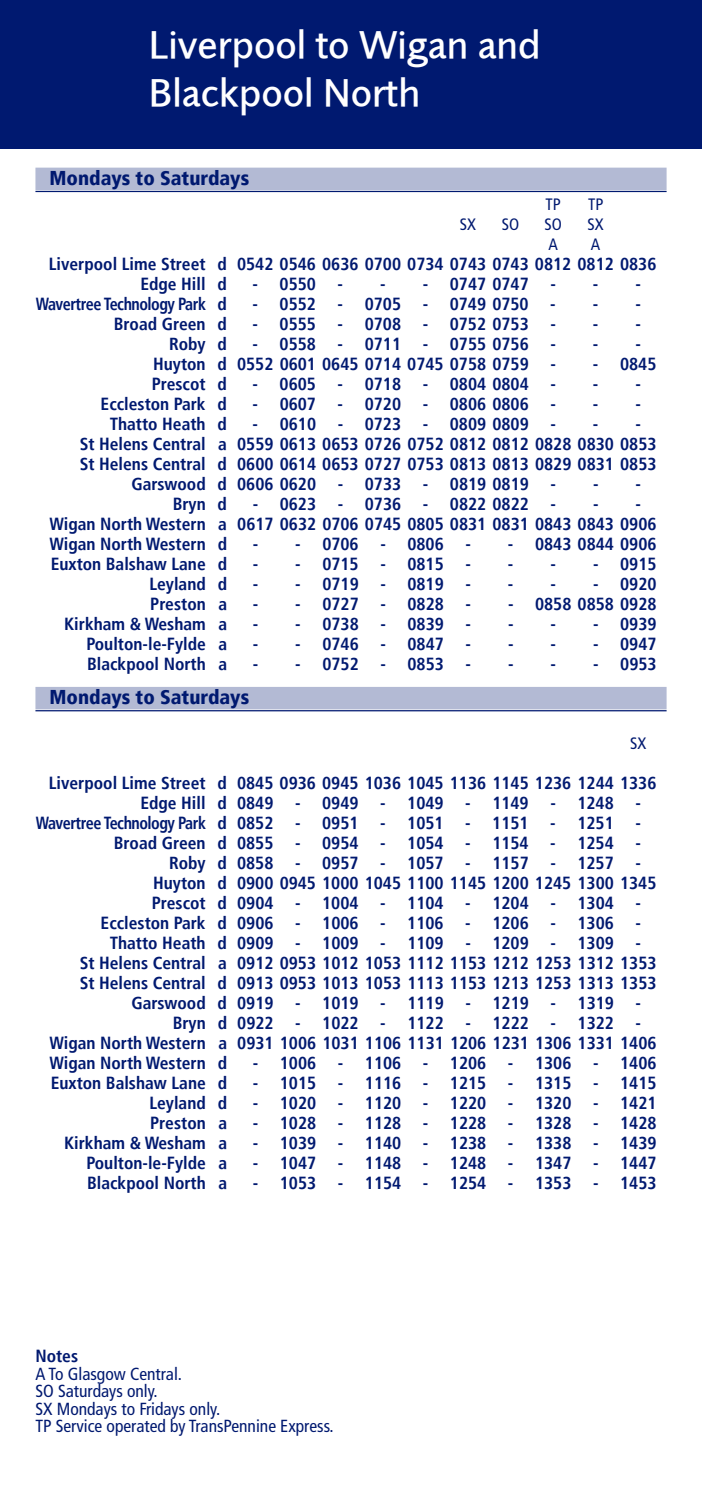
<style>
.page{position:relative;width:702px;height:1489px;background:#fff}
.page>*{position:absolute;margin:0;border:0;box-sizing:border-box;transform-origin:0 0}
.t1{font:500 40px/48px "Foundry Sans";color:#fff}
.t2{font:900 condensed 20px "Frutiger LT";color:#001970}
.t3{font:700 condensed 17.5px/20px "Frutiger LT";color:#001970}
.t4{font:condensed 17.5px/17.5px "Frutiger LT";color:#001970}
.t5{font:700 condensed 17.5px "Frutiger LT";letter-spacing:-.03em;color:#001970;scale:.92 1}
.t6{font:condensed 16.5px "Frutiger LT";color:#001970}
</style>
<div class="page">
<div style="left:0;top:0;width:702px;height:149px;background:#001970"></div>
<div style="left:35px;top:168px;width:631px;height:22px;background:#b3bad4"></div>
<hr style="left:35px;top:191px;width:631px;height:1px;background:#001970">
<div style="left:35px;top:687px;width:631px;height:22px;background:#b3bad4"></div>
<hr style="left:35px;top:710px;width:631px;height:1px;background:#001970">
<h1 class="t1" style="left:149px;top:20px;width:393px">Liverpool to Wigan and<br>Blackpool North</h1>
<p class="t2" style="left:50px;top:166px;width:201px">Mondays to Saturdays</p>
<p class="t6" style="left:545px;top:195px;width:17px">TP</p>
<p class="t6" style="left:588px;top:195px;width:17px">TP</p>
<p class="t6" style="left:460px;top:214px;width:18px">SX</p>
<p class="t6" style="left:502px;top:214px;width:19px">SO</p>
<p class="t6" style="left:544px;top:214px;width:19px">SO</p>
<p class="t6" style="left:587px;top:214px;width:18px">SX</p>
<p class="t6" style="left:548px;top:234px;width:11px">A</p>
<p class="t6" style="left:591px;top:234px;width:11px">A</p>
<p class="t3" style="left:140px;top:253px;width:517px;text-indent:-92px">Liverpool Lime Street d 0542 0546 0636 0700 0734 0743 0743 0812 0812 0836<br>Edge Hill d</p>
<p class="t3" style="left:252px;top:273px;width:92px">- 0550 -</p>
<p class="t3" style="left:380px;top:273px;width:177px">- - 0747 0747 -</p>
<p class="t3" style="left:593px;top:273px;width:50px">- -</p>
<p class="t5" style="left:36px;top:293px;width:209px">Wavertree Technology Park d</p>
<p class="t3" style="left:252px;top:293px;width:305px">- 0552 - 0705 - 0749 0750 -</p>
<p class="t3" style="left:593px;top:293px;width:50px">- -</p>
<p class="t3" style="left:114px;top:313px;width:114px">Broad Green d</p>
<p class="t3" style="left:252px;top:313px;width:305px">- 0555 - 0708 - 0752 0753 -</p>
<p class="t3" style="left:593px;top:313px;width:50px">- -</p>
<p class="t3" style="left:169px;top:333px;width:59px">Roby d</p>
<p class="t3" style="left:252px;top:333px;width:305px">- 0558 - 0711 - 0755 0756 -</p>
<p class="t3" style="left:593px;top:333px;width:50px">- -</p>
<p class="t3" style="left:153px;top:353px;width:404px">Huyton d 0552 0601 0645 0714 0745 0758 0759 -</p>
<p class="t3" style="left:593px;top:353px;width:65px">- 0845</p>
<p class="t3" style="left:152px;top:373px;width:77px">Prescot d</p>
<p class="t3" style="left:252px;top:373px;width:305px">- 0605 - 0718 - 0804 0804 -</p>
<p class="t3" style="left:593px;top:373px;width:50px">- -</p>
<p class="t3" style="left:101px;top:393px;width:128px">Eccleston Park d</p>
<p class="t3" style="left:252px;top:393px;width:305px">- 0607 - 0720 - 0806 0806 -</p>
<p class="t3" style="left:593px;top:393px;width:50px">- -</p>
<p class="t3" style="left:110px;top:413px;width:119px">Thatto Heath d</p>
<p class="t3" style="left:252px;top:413px;width:305px">- 0610 - 0723 - 0809 0809 -</p>
<p class="t3" style="left:593px;top:413px;width:50px">- -</p>
<p class="t3" style="left:80px;top:433px;width:578px">St Helens Central a 0559 0613 0653 0726 0752 0812 0812 0828 0830 0853</p>
<p class="t3" style="left:80px;top:453px;width:578px">St Helens Central d 0600 0614 0653 0727 0753 0813 0813 0829 0831 0853</p>
<p class="t3" style="left:131px;top:473px;width:426px">Garswood d 0606 0620 - 0733 - 0819 0819 -</p>
<p class="t3" style="left:593px;top:473px;width:50px">- -</p>
<p class="t3" style="left:173px;top:493px;width:56px">Bryn d</p>
<p class="t3" style="left:253px;top:493px;width:305px">- 0623 - 0736 - 0822 0822 -</p>
<p class="t3" style="left:50px;top:493px;width:608px;text-indent:543px">- -<br>Wigan North Western a 0617 0632 0706 0745 0805 0831 0831 0843 0843 0906<br>Wigan North Western d</p>
<p class="t3" style="left:253px;top:533px;width:220px">- - 0706 - 0806 -</p>
<p class="t3" style="left:508px;top:533px;width:150px">- 0843 0844 0906</p>
<p class="t3" style="left:51px;top:553px;width:178px">Euxton Balshaw Lane d</p>
<p class="t3" style="left:253px;top:553px;width:220px">- - 0715 - 0815 -</p>
<p class="t3" style="left:508px;top:553px;width:50px">- -</p>
<p class="t3" style="left:593px;top:553px;width:65px">- 0915</p>
<p class="t3" style="left:149px;top:573px;width:79px">Leyland d</p>
<p class="t3" style="left:253px;top:573px;width:220px">- - 0719 - 0819 -</p>
<p class="t3" style="left:508px;top:573px;width:50px">- -</p>
<p class="t3" style="left:593px;top:573px;width:65px">- 0920</p>
<p class="t3" style="left:150px;top:593px;width:78px">Preston a</p>
<p class="t3" style="left:253px;top:593px;width:220px">- - 0727 - 0828 -</p>
<p class="t3" style="left:508px;top:593px;width:150px">- 0858 0858 0928</p>
<p class="t3" style="left:64px;top:613px;width:164px">Kirkham &amp; Wesham a</p>
<p class="t3" style="left:253px;top:613px;width:220px">- - 0738 - 0839 -</p>
<p class="t3" style="left:508px;top:613px;width:50px">- -</p>
<p class="t3" style="left:593px;top:613px;width:65px">- 0939</p>
<p class="t3" style="left:86px;top:633px;width:142px">Poulton-le-Fylde a</p>
<p class="t3" style="left:253px;top:633px;width:220px">- - 0746 - 0847 -</p>
<p class="t3" style="left:508px;top:633px;width:50px">- -</p>
<p class="t3" style="left:593px;top:633px;width:65px">- 0947</p>
<p class="t3" style="left:87px;top:653px;width:141px">Blackpool North a</p>
<p class="t3" style="left:253px;top:653px;width:220px">- - 0752 - 0853 -</p>
<p class="t3" style="left:508px;top:653px;width:50px">- -</p>
<p class="t3" style="left:593px;top:653px;width:65px">- 0953</p>
<p class="t2" style="left:50px;top:685px;width:201px">Mondays to Saturdays</p>
<p class="t6" style="left:630px;top:733px;width:18px">SX</p>
<p class="t3" style="left:49px;top:772px;width:609px">Liverpool Lime Street d 0845 0936 0945 1036 1045 1136 1145 1236 1244 1336</p>
<p class="t3" style="left:140px;top:792px;width:502px">Edge Hill d 0849 - 0949 - 1049 - 1149 - 1248 -</p>
<p class="t5" style="left:36px;top:812px;width:659px">Wavertree Technology Park d 0852 - 0951 - 1051 - 1151 - 1251 -</p>
<p class="t3" style="left:114px;top:832px;width:528px">Broad Green d 0855 - 0954 - 1054 - 1154 - 1254 -</p>
<p class="t3" style="left:169px;top:852px;width:473px">Roby d 0858 - 0957 - 1057 - 1157 - 1257 -</p>
<p class="t3" style="left:153px;top:872px;width:505px">Huyton d 0900 0945 1000 1045 1100 1145 1200 1245 1300 1345</p>
<p class="t3" style="left:152px;top:892px;width:490px">Prescot d 0904 - 1004 - 1104 - 1204 - 1304 -</p>
<p class="t3" style="left:101px;top:912px;width:542px">Eccleston Park d 0906 - 1006 - 1106 - 1206 - 1306 -</p>
<p class="t3" style="left:110px;top:932px;width:532px">Thatto Heath d 0909 - 1009 - 1109 - 1209 - 1309 -</p>
<p class="t3" style="left:80px;top:952px;width:578px">St Helens Central a 0912 0953 1012 1053 1112 1153 1212 1253 1312 1353</p>
<p class="t3" style="left:80px;top:972px;width:578px">St Helens Central d 0913 0953 1013 1053 1113 1153 1213 1253 1313 1353</p>
<p class="t3" style="left:131px;top:992px;width:511px">Garswood d 0919 - 1019 - 1119 - 1219 - 1319 -</p>
<p class="t3" style="left:173px;top:1012px;width:470px">Bryn d 0922 - 1022 - 1122 - 1222 - 1322 -</p>
<p class="t3" style="left:50px;top:1032px;width:608px">Wigan North Western a 0931 1006 1031 1106 1131 1206 1231 1306 1331 1406</p>
<p class="t3" style="left:50px;top:1052px;width:179px">Wigan North Western d</p>
<p class="t3" style="left:253px;top:1052px;width:405px">- 1006 - 1106 - 1206 - 1306 - 1406</p>
<p class="t3" style="left:51px;top:1072px;width:178px">Euxton Balshaw Lane d</p>
<p class="t3" style="left:253px;top:1072px;width:405px">- 1015 - 1116 - 1215 - 1315 - 1415</p>
<p class="t3" style="left:149px;top:1092px;width:79px">Leyland d</p>
<p class="t3" style="left:253px;top:1092px;width:405px">- 1020 - 1120 - 1220 - 1320 - 1421</p>
<p class="t3" style="left:150px;top:1112px;width:78px">Preston a</p>
<p class="t3" style="left:253px;top:1112px;width:405px">- 1028 - 1128 - 1228 - 1328 - 1428</p>
<p class="t3" style="left:64px;top:1132px;width:164px">Kirkham &amp; Wesham a</p>
<p class="t3" style="left:253px;top:1132px;width:405px">- 1039 - 1140 - 1238 - 1338 - 1439</p>
<p class="t3" style="left:86px;top:1152px;width:142px">Poulton-le-Fylde a</p>
<p class="t3" style="left:253px;top:1152px;width:405px">- 1047 - 1148 - 1248 - 1347 - 1447</p>
<p class="t3" style="left:87px;top:1172px;width:141px">Blackpool North a</p>
<p class="t3" style="left:253px;top:1172px;width:405px">- 1053 - 1154 - 1254 - 1353 - 1453</p>
<p class="t3" style="left:35px;top:1345px;width:44px">Notes</p>
<p class="t4" style="left:35px;top:1364px;width:300px">A To Glasgow Central.<br>SO Saturdays only.<br>SX Mondays to Fridays only.<br>TP Service operated by TransPennine Express.</p>
</div>
